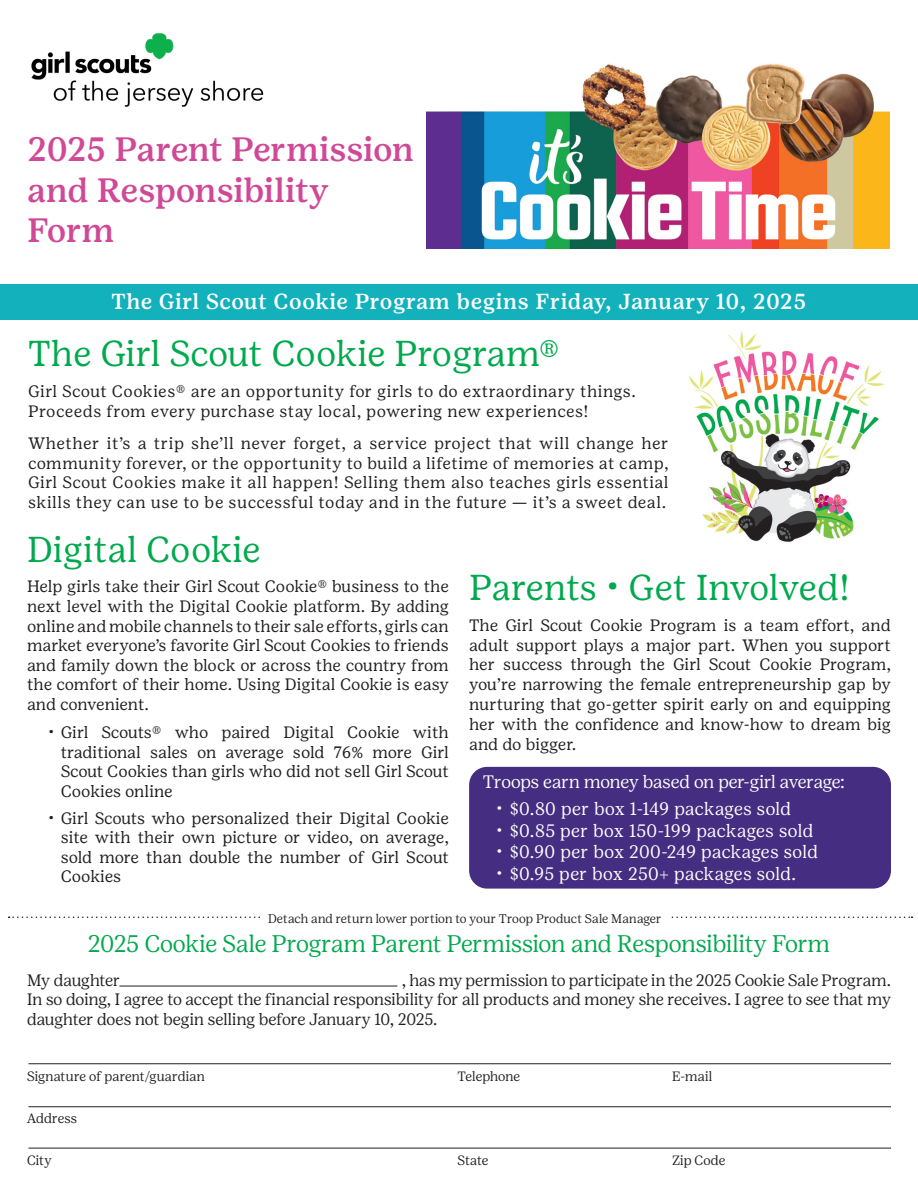
<style>
.page{position:relative;width:918px;height:1188px;background:#fff}
.page>*{position:absolute;margin:0;border:0;box-sizing:border-box;transform-origin:0 0}
.t1{font:36px "Girl Scout Text";letter-spacing:-.005em;color:#00a94e}
.t2{font:500 33.75px/40.5px "Girl Scout Text";letter-spacing:-.015em;color:#d04997}
.t3{font:300 24px "Girl Scout Display";letter-spacing:-.01em;color:#00a94e}
.t4{font:500 21.75px "Girl Scout Text";letter-spacing:.025em;color:#fff}
.t5{font:300 18px "Girl Scout Display";letter-spacing:.015em;color:#fff}
.t6{font:300 18px "Girl Scout Display";letter-spacing:-.01em;color:#fff}
.t7{font:16.5px/19.5px "Girl Scout Text";color:#231f20;text-align:justify}
.t8{font:300 16.5px/19.8px "Girl Scout Display";letter-spacing:-.005em;color:#231f20;text-align:justify}
.t9{font:16.5px/19.8px "Girl Scout Text";letter-spacing:.03em;color:#231f20}
.t10{font:300 13.5px "Girl Scout Display";letter-spacing:.005em;color:#231f20}
.t11{font:300 12.6px "Girl Scout Display";letter-spacing:.005em;color:#231f20}
</style>
<div class="page">
<div style="left:0;top:284px;width:918px;height:35px;background:#13b1bc"></div>
<div style="left:469px;top:767px;width:422px;height:122px;background:#452e81;border-radius:18px"></div>
<hr style="left:119px;top:986px;width:278px;height:1px;background:#231f20">
<hr style="left:28px;top:1063px;width:863px;height:1px;background:#231f20">
<hr style="left:28px;top:1106px;width:863px;height:1px;background:#231f20">
<hr style="left:28px;top:1148px;width:863px;height:1px;background:#231f20">
<svg style="left:9px;top:917px;width:904px;height:1px"></svg>
<div style="left:261px;top:912px;width:408px;height:14px;background:#fff"></div>
<img style="left:31px;top:33px;width:233px;height:74px">
<img style="left:689px;top:331px;width:195px;height:211px">
<img style="left:427px;top:64px;width:463px;height:185px">
<p class="t2" style="left:27px;top:129px;width:389px">2025 Parent Permission and Responsibility<br>Form</p>
<p class="t4" style="left:112px;top:289px;width:696px">The Girl Scout Cookie Program begins Friday, January 10, 2025</p>
<p class="t1" style="left:28px;top:332px;width:533px">The Girl Scout Cookie Program®</p>
<p class="t9" style="left:28px;top:381px;width:609px">Girl Scout Cookies® are an opportunity for girls to do extraordinary things.<br>Proceeds from every purchase stay local, powering new experiences!</p>
<p class="t7" style="left:28px;top:433px;width:642px">Whether it’s a trip she’ll never forget, a service project that will change her community forever, or the opportunity to build a lifetime of memories at camp, Girl Scout Cookies make it all happen! Selling them also teaches girls essential skills they can use to be successful today and in the future — it’s a sweet deal.</p>
<p class="t1" style="left:27px;top:527px;width:235px">Digital Cookie</p>
<p class="t7" style="left:27px;top:577px;width:423px">Help girls take their Girl Scout Cookie® business to the next level with the Digital Cookie platform. By adding online and mobile channels to their sale efforts, girls can market everyone’s favorite Girl Scout Cookies to friends and family down the block or across the country from the comfort of their home. Using Digital Cookie is easy and convenient.</p>
<p class="t7" style="left:61px;top:722px;width:390px;text-indent:-13px">• Girl Scouts® who paired Digital Cookie with traditional sales on average sold 76% more Girl Scout Cookies than girls who did not sell Girl Scout Cookies online</p>
<p class="t7" style="left:61px;top:808px;width:390px;text-indent:-13px">• Girl Scouts who personalized their Digital Cookie site with their own picture or video, on average, sold more than double the number of Girl Scout Cookies</p>
<p class="t11" style="left:268px;top:911px;width:395px">Detach and return lower portion to your Troop Product Sale Manager</p>
<p class="t1" style="left:469px;top:566px;width:382px">Parents • Get Involved!</p>
<p class="t7" style="left:469px;top:615px;width:423px">The Girl Scout Cookie Program is a team effort, and adult support plays a major part. When you support her success through the Girl Scout Cookie Program, you’re narrowing the female entrepreneurship gap by nurturing that go-getter spirit early on and equipping her with the confidence and know-how to dream big and do bigger.</p>
<p class="t6" style="left:483px;top:771px;width:364px">Troops earn money based on per-girl average:</p>
<p class="t5" style="left:496px;top:798px;width:296px">• $0.80 per box 1-149 packages sold</p>
<p class="t5" style="left:496px;top:820px;width:318px">• $0.85 per box 150-199 packages sold</p>
<p class="t5" style="left:496px;top:841px;width:323px">• $0.90 per box 200-249 packages sold</p>
<p class="t5" style="left:496px;top:863px;width:301px">• $0.95 per box 250+ packages sold.</p>
<p class="t3" style="left:88px;top:929px;width:744px">2025 Cookie Sale Program Parent Permission and Responsibility Form</p>
<p class="t8" style="left:27px;top:970px;width:95px">My daughter</p>
<p class="t8" style="left:27px;top:970px;width:866px;text-indent:375px">, has my permission to participate in the 2025 Cookie Sale Program.<br>In so doing, I agree to accept the financial responsibility for all products and money she receives. I agree to see that my daughter does not begin selling before January 10, 2025.</p>
<p class="t10" style="left:27px;top:1068px;width:179px">Signature of parent/guardian</p>
<p class="t10" style="left:458px;top:1068px;width:64px">Telephone</p>
<p class="t10" style="left:672px;top:1068px;width:42px">E-mail</p>
<p class="t10" style="left:27px;top:1110px;width:52px">Address</p>
<p class="t10" style="left:27px;top:1152px;width:26px">City</p>
<p class="t10" style="left:458px;top:1152px;width:33px">State</p>
<p class="t10" style="left:672px;top:1152px;width:55px">Zip Code</p>
</div>
